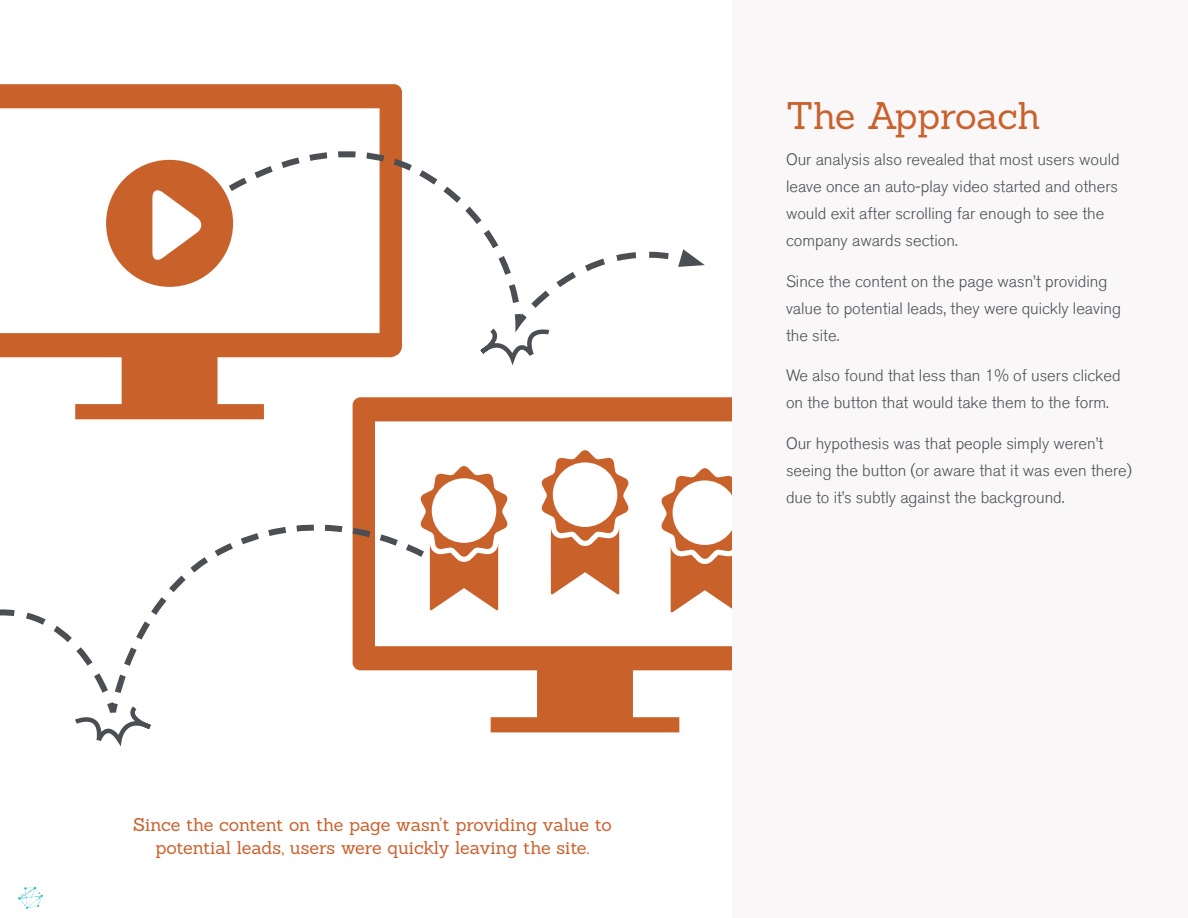
<style>
.page{position:relative;width:1188px;height:918px;background:#fff}
.page>*{position:absolute;margin:0;border:0;box-sizing:border-box;transform-origin:0 0}
.t1{font:37.5px "Sanchez";letter-spacing:-.01em;color:#ca602c}
.t2{font:18px/22.5px "Sanchez";letter-spacing:-.005em;color:#ca602c;text-align:center}
.t3{font:300 16.5px/27px "Akzidenz Grotesk Std";color:#4b4f54}
</style>
<div class="page">
<svg style="left:0;top:84px;width:402px;height:335px"></svg>
<svg style="left:353px;top:397px;width:379px;height:335px"></svg>
<svg style="left:542px;top:450px;width:87px;height:144px"></svg>
<svg style="left:661px;top:468px;width:71px;height:144px"></svg>
<svg style="left:208px;top:171px;width:319px;height:158px"></svg>
<svg style="left:437px;top:181px;width:268px;height:134px"></svg>
<svg style="left:215px;top:543px;width:231px;height:175px"></svg>
<svg style="left:0;top:551px;width:215px;height:196px"></svg>
<svg style="left:477px;top:324px;width:73px;height:41px"></svg>
<div style="left:732px;top:0;width:456px;height:918px;background:#f9f7f7"></div>
<svg style="left:18px;top:887px;width:25px;height:22px"></svg>
<svg style="left:106px;top:133px;width:318px;height:154px"></svg>
<svg style="left:229px;top:466px;width:279px;height:144px"></svg>
<p class="t2" style="left:133px;top:813px;width:480px">Since the content on the page wasn’t providing value to potential leads, users were quickly leaving the site.</p>
<h1 class="t1" style="left:786px;top:92px;width:256px">The Approach</h1>
<p class="t3" style="left:786px;top:146px;width:335px">Our analysis also revealed that most users would leave once an auto-play video started and others would exit after scrolling far enough to see the company awards section.</p>
<p class="t3" style="left:786px;top:268px;width:337px">Since the content on the page wasn’t providing value to potential leads, they were quickly leaving the site.</p>
<p class="t3" style="left:786px;top:362px;width:336px">We also found that less than 1% of users clicked on the button that would take them to the form.</p>
<p class="t3" style="left:786px;top:430px;width:348px">Our hypothesis was that people simply weren’t seeing the button (or aware that it was even there) due to it’s subtly against the background.</p>
</div>
